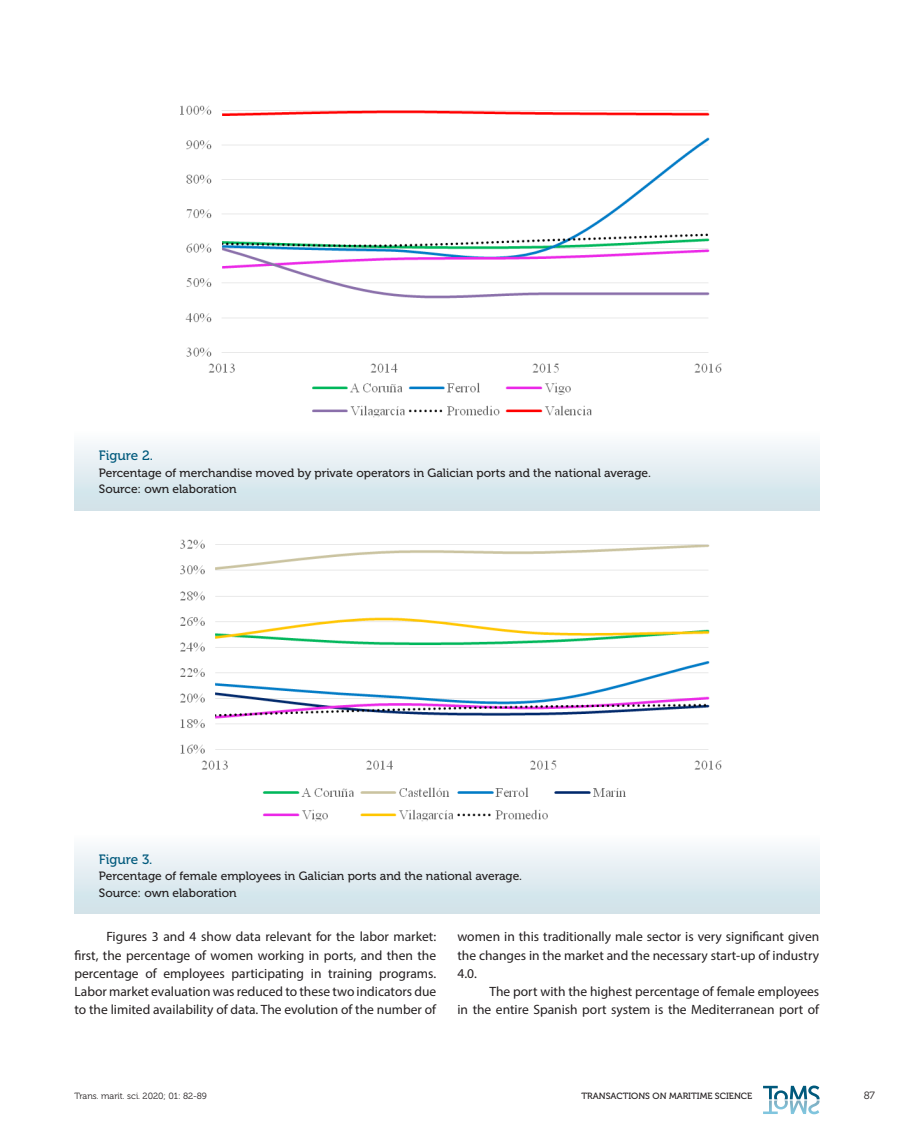
<style>
.page{position:relative;width:915px;height:1127px;background:#fff}
.page>*{position:absolute;margin:0;border:0;box-sizing:border-box;transform-origin:0 0}
.Body_text{font:13.5px/18px "Myriad Pro";color:#231f20;text-align:justify}
.Figure{font:13.5px "Museo 500";color:#00597c}
.Figure-2{font:12px "Museo 500";color:#231f20}
.t1{font:10.5px "Museo 300";color:#231f20}
.t2{font:9px "Museo 300";color:#231f20}
.t3{font:9px "Museo 500";color:#231f20}
</style>
<div class="page">
<svg style="left:763px;top:1085px;width:56px;height:29px"></svg>
<div style="left:74px;top:430px;width:745px;height:80px;background:linear-gradient(to bottom,#fcfdfe,#cde1e8)"></div>
<div style="left:74px;top:833px;width:745px;height:81px;background:linear-gradient(to bottom,#fdfdfe,#cce0e7)"></div>
<img style="left:180px;top:105px;width:542px;height:313px">
<img style="left:180px;top:539px;width:542px;height:283px">
<p class="Figure" style="left:99px;top:448px;width:56px">Figure 2.</p>
<p class="Figure-2" style="left:99px;top:466px;width:553px">Percentage of merchandise moved by private operators in Galician ports and the national average.</p>
<p class="Figure-2" style="left:99px;top:482px;width:139px">Source: own elaboration</p>
<p class="Figure" style="left:99px;top:851px;width:55px">Figure 3.</p>
<p class="Figure-2" style="left:99px;top:869px;width:424px">Percentage of female employees in Galician ports and the national average.</p>
<p class="Figure-2" style="left:99px;top:886px;width:139px">Source: own elaboration</p>
<p class="Body_text" style="left:74px;top:928px;width:363px;text-indent:32px">Figures 3 and 4 show data relevant for the labor market: first, the percentage of women working in ports, and then the percentage of employees participating in training programs.<br>Labor market evaluation was reduced to these two indicators due to the limited availability of data. The evolution of the number of</p>
<p class="Body_text" style="left:457px;top:928px;width:363px">women in this traditionally male sector is very significant given the changes in the market and the necessary start-up of industry 4.0.</p>
<p class="Body_text" style="left:457px;top:982px;width:363px;text-align:right">The port with the highest percentage of female employees<br>in the entire Spanish port system is the Mediterranean port of</p>
<p class="t2" style="left:74px;top:1091px;width:134px">Trans. marit. sci. 2020; 01: 82-89</p>
<p class="t3" style="left:581px;top:1091px;width:172px">TRANSACTIONS ON MARITIME SCIENCE</p>
<p class="t1" style="left:863px;top:1090px;width:13px">87</p>
</div>
